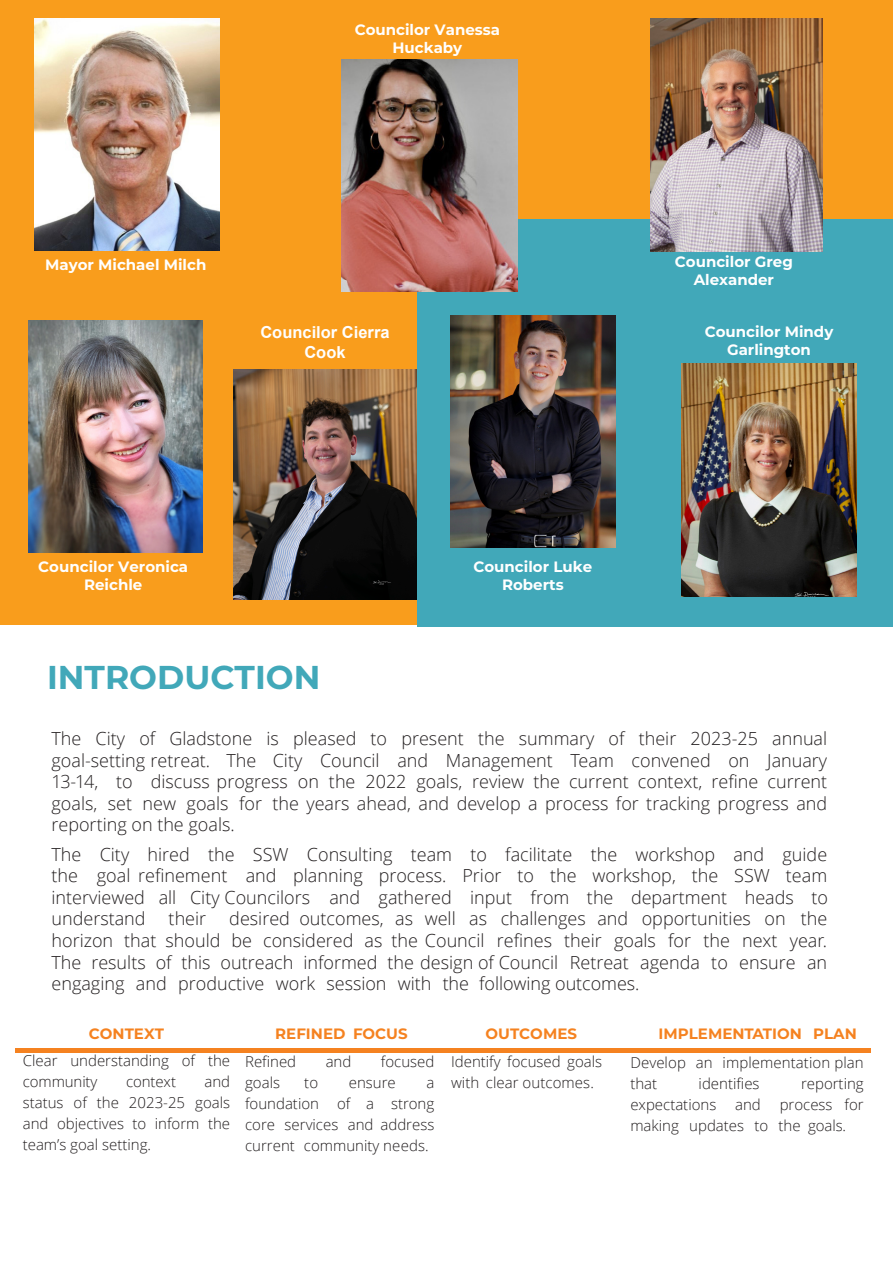
<style>
.page{position:relative;width:893px;height:1263px;background:#fff}
.page>*{position:absolute;margin:0;border:0;box-sizing:border-box;transform-origin:0 0}
.t1{font:700 33px "Montserrat";color:#41a8b9}
.t2{font:300 18px/21.6px "Open Sans";color:#231f20;text-align:justify}
.t3{font:700 16.5px/19.8px "Arial";color:#fff;text-align:center}
.t4{font:300 15px/21px "Open Sans";color:#231f20}
.t5{font:700 15px/18px "Montserrat";color:#fff;text-align:center}
.t6{font:700 15px "Montserrat";color:#f58220}
</style>
<div class="page">
<hr style="left:15px;top:1048px;width:855px;height:4px;background:#f58220">
<div style="left:0;top:0;width:893px;height:625px;background:#f99d1c"></div>
<div style="left:417px;top:219px;width:476px;height:407px;background:#41a8b9"></div>
<img style="left:342px;top:59px;width:175px;height:232px">
<img style="left:450px;top:315px;width:165px;height:232px">
<img style="left:650px;top:19px;width:172px;height:233px">
<img style="left:682px;top:364px;width:175px;height:232px">
<img style="left:29px;top:320px;width:173px;height:232px">
<img style="left:34px;top:19px;width:185px;height:231px">
<img style="left:233px;top:369px;width:184px;height:230px">
<p class="t5" style="left:355px;top:20px;width:147px">Councilor Vanessa<br>Huckaby</p>
<p class="t5" style="left:45px;top:255px;width:163px">Mayor Michael Milch</p>
<p class="t3" style="left:260px;top:322px;width:131px">Councilor Cierra<br>Cook</p>
<p class="t5" style="left:38px;top:557px;width:151px">Councilor Veronica<br>Reichle</p>
<p class="t5" style="left:473px;top:557px;width:120px">Councilor Luke<br>Roberts</p>
<h1 class="t1" style="left:47px;top:653px;width:275px">INTRODUCTION</h1>
<p class="t5" style="left:675px;top:252px;width:119px">Councilor Greg<br>Alexander</p>
<p class="t5" style="left:705px;top:322px;width:130px">Councilor Mindy<br>Garlington</p>
<p class="t2" style="left:52px;top:727px;width:777px">The City of Gladstone is pleased to present the summary of their 2023-25 annual goal-setting retreat. The City Council and Management Team convened on January 13-14, to discuss progress on the 2022 goals, review the current context, refine current goals, set new goals for the years ahead, and develop a process for tracking progress and reporting on the goals.</p>
<p class="t2" style="left:52px;top:843px;width:778px">The City hired the SSW Consulting team to facilitate the workshop and guide the goal refinement and planning process. Prior to the workshop, the SSW team interviewed all City Councilors and gathered input from the department heads to understand</p>
<p class="t2" style="left:52px;top:907px;width:777px;text-indent:178px">desired outcomes, as well as challenges and opportunities on the horizon that should be considered as the Council refines their goals for the next year.<br>The results of this outreach informed the design of Council Retreat agenda to ensure an engaging and productive work session with the following outcomes.</p>
<p class="t6" style="left:89px;top:1023px;width:77px">CONTEXT</p>
<p class="t6" style="left:275px;top:1022px;width:134px">REFINED FOCUS</p>
<p class="t6" style="left:485px;top:1023px;width:93px">OUTCOMES</p>
<p class="t6" style="left:659px;top:1023px;width:200px">IMPLEMENTATION PLAN</p>
<p class="t4" style="left:23px;top:1050px;width:209px">Clear understanding of the community</p>
<p class="t2" style="left:169px;top:907px;width:39px">their</p>
<p class="t4" style="left:245px;top:1050px;width:53px">Refined</p>
<p class="t4" style="left:326px;top:1050px;width:27px">and</p>
<p class="t4" style="left:381px;top:1050px;width:55px">focused</p>
<p class="t4" style="left:245px;top:1071px;width:36px">goals</p>
<p class="t4" style="left:304px;top:1071px;width:15px">to</p>
<p class="t4" style="left:349px;top:1071px;width:48px">ensure</p>
<p class="t4" style="left:451px;top:1050px;width:153px">Identify focused goals with clear outcomes.</p>
<p class="t4" style="left:630px;top:1051px;width:235px">Develop an implementation plan that</p>
<p class="t4" style="left:23px;top:1071px;width:209px;text-align:justify;text-indent:182px">and status of the 2023-25 goals and objectives to inform the team’s goal setting.</p>
<p class="t4" style="left:699px;top:1072px;width:62px">identifies</p>
<p class="t4" style="left:801px;top:1072px;width:64px">reporting</p>
<p class="t4" style="left:630px;top:1093px;width:88px">expectations</p>
<p class="t4" style="left:735px;top:1093px;width:27px">and</p>
<p class="t4" style="left:126px;top:1071px;width:51px">context</p>
<p class="t4" style="left:245px;top:1071px;width:191px;text-align:justify;text-indent:181px">a foundation of a strong core services and address current community needs.</p>
<p class="t4" style="left:630px;top:1093px;width:235px;text-indent:149px">process for making updates to the goals.</p>
</div>
